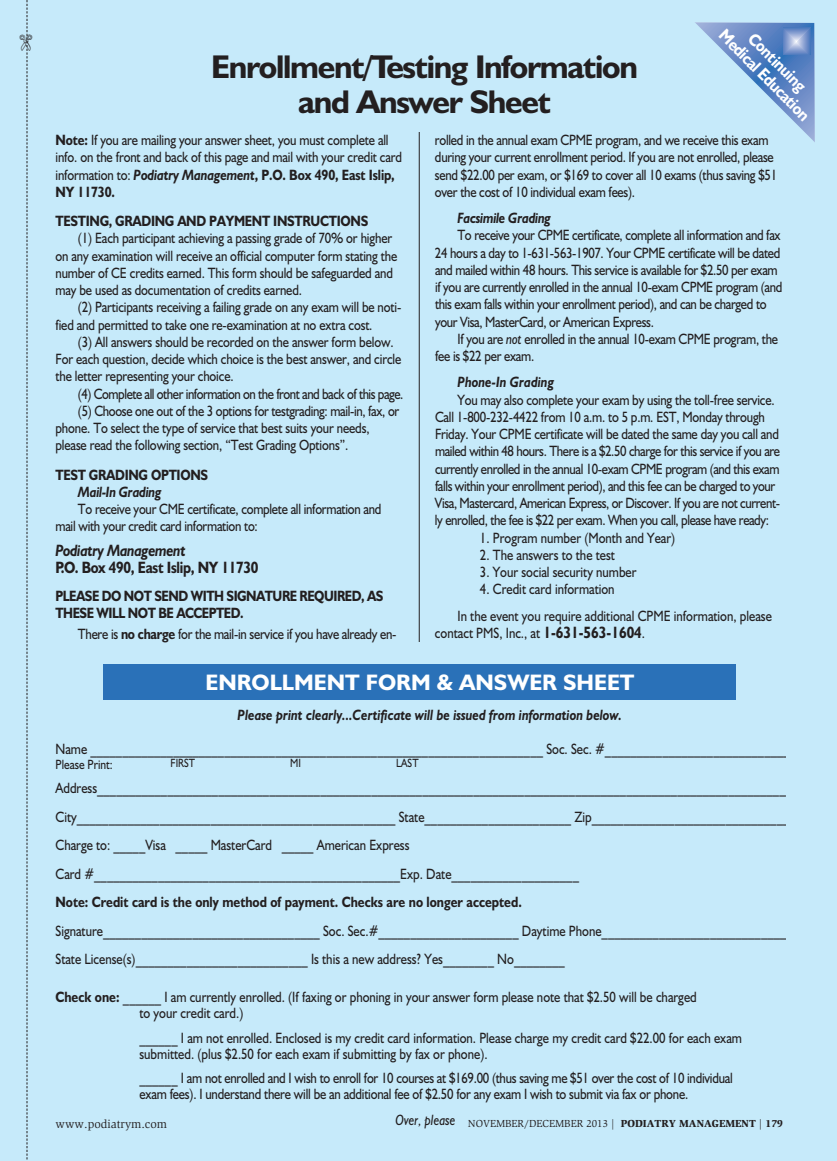
<style>
.page{position:relative;width:837px;height:1161px;background:#c6eafa}
.page>*{position:absolute;margin:0;border:0;box-sizing:border-box;transform-origin:0 0}
.t1{font:700 33px/34.5px "Humanist 521 BT";letter-spacing:-.04em;color:#231f20;text-align:center}
.t2{font:700 22.5px "Humanist 521 BT";color:#fff}
.t3{font:700 17.25px/18px "Humanist 521 BT";color:#fff;text-align:center;scale:.9 1}
.t4{font:700 16.5px "Humanist 521 BT";letter-spacing:-.02em;color:#231f20;scale:.85 1}
.t5{font:italic 700 16.5px "Humanist 521 BT";letter-spacing:-.02em;color:#231f20;scale:.85 1}
.t6{font:15px/17.2px "Humanist 521 BT";letter-spacing:-.015em;color:#231f20;scale:.85 1}
.t7{font:italic 700 15px "Humanist 521 BT";color:#231f20;scale:.85 1}
.t8{font:700 15px "Humanist 521 BT";color:#231f20;scale:.85 1}
.t9{font:700 15px/17.2px "Humanist 521 BT";letter-spacing:-.04em;color:#231f20;scale:.85 1}
.t10{font:15px "Humanist 521 BT";letter-spacing:-.035em;color:#231f20;scale:.85 1}
.t11{font:700 15px "Humanist 521 BT";letter-spacing:-.02em;color:#231f20;scale:.85 1}
.t12{font:italic 700 15px "Humanist 521 BT";letter-spacing:-.02em;color:#231f20;scale:.85 1}
.t13{font:13.5px "Humanist 521 BT";color:#231f20;scale:.85 1}
.t14{font:12px "Slimbach";color:#231f20}
.t15{font:12px "Humanist 521 BT";color:#231f20;scale:.85 1}
.t16{font:10.5px "Slimbach";color:#231f20}
.s1{font-style:italic}
.s2{font-weight:700;font-size:16.5px}
.s3{font-weight:700}
.s4{font-weight:700;font-style:italic}
.s5{font-weight:900}
</style>
<div class="page">
<div style="left:104px;top:664px;width:632px;height:36px;background:#2a71b8"></div>
<hr style="left:419px;top:132px;width:1px;height:510px;background:#231f20">
<svg style="left:695px;top:22px;width:120px;height:120px"></svg>
<svg style="left:26px;top:0;width:2px;height:1160px"></svg>
<p class="t3" style="left:740px;top:14px;width:136px;rotate:45deg">Continuing<br>Medical Education</p>
<p class="t6" style="left:435px;top:133px;width:404px">rolled in the annual exam CPME program, and we receive this exam during your current enrollment period. If you are not enrolled, please send $22.00 per exam, or $169 to cover all 10 exams (thus saving $51 over the cost of 10 individual exam fees).</p>
<p class="t12" style="left:457px;top:213px;width:111px">Facsimile Grading</p>
<p class="t6" style="left:435px;top:228px;width:410px;text-indent:22px">To receive your CPME certificate, complete all information and fax 24 hours a day to 1-631-563-1907. Your CPME certificate will be dated and mailed within 48 hours. This service is available for $2.50 per exam if you are currently enrolled in the annual 10-exam CPME program (and this exam falls within your enrollment period), and can be charged to your Visa, MasterCard, or American Express.</p>
<p class="t6" style="left:435px;top:332px;width:405px;text-indent:22px">If you are <span class="s1">not</span> enrolled in the annual 10-exam CPME program, the fee is $22 per exam.</p>
<p class="t7" style="left:458px;top:377px;width:115px">Phone-In Grading</p>
<p class="t6" style="left:435px;top:393px;width:408px;text-indent:23px">You may also complete your exam by using the toll-free service.<br>Call 1-800-232-4422 from 10 a.m. to 5 p.m. EST, Monday through Friday. Your CPME certificate will be dated the same day you call and mailed within 48 hours. There is a $2.50 charge for this service if you are currently enrolled in the annual 10-exam CPME program (and this exam falls within your enrollment period), and this fee can be charged to your Visa, Mastercard, American Express, or Discover. If you are not current&shy;ly enrolled, the fee is $22 per exam. When you call, please have ready:</p>
<p class="t6" style="left:480px;top:531px;width:231px">1. Program number (Month and Year)</p>
<p class="t6" style="left:480px;top:548px;width:160px">2. The answers to the test</p>
<p class="t6" style="left:480px;top:565px;width:186px">3. Your social security number</p>
<p class="t6" style="left:457px;top:578px;width:371px;line-height:26.2px;text-indent:23px">4. Credit card information<br>In the event you require additional CPME information, please</p>
<p class="t6" style="left:435px;top:626px;width:249px">contact PMS, Inc., at <span class="s2">1-631-563-1604</span>.</p>
<h1 class="t1" style="left:211px;top:53px;width:428px">Enrollment/Testing Information and Answer Sheet</h1>
<p class="t6" style="left:55px;top:133px;width:409px"><span class="s3">Note:</span> If you are mailing your answer sheet, you must complete all info. on the front and back of this page and mail with your credit card information to: <span class="s4">Podiatry Management</span><span class="s3">, P.O. Box 490, East Islip, NY 11730.</span></p>
<p class="t11" style="left:55px;top:216px;width:370px">TESTING, GRADING AND PAYMENT INSTRUCTIONS</p>
<p class="t6" style="left:55px;top:231px;width:404px;text-indent:23px">(1) Each participant achieving a passing grade of 70% or higher on any examination will receive an official computer form stating the number of CE credits earned. This form should be safeguarded and may be used as documentation of credits earned.</p>
<p class="t6" style="left:55px;top:300px;width:408px;text-indent:23px">(2) Participants receiving a failing grade on any exam will be noti&shy;fied and permitted to take one re-examination at no extra cost.</p>
<p class="t6" style="left:55px;top:335px;width:408px;text-indent:23px">(3) All answers should be recorded on the answer form below.<br>For each question, decide which choice is the best answer, and circle the letter representing your choice.</p>
<p class="t10" style="left:78px;top:388px;width:384px">(4) Complete all other information on the front and back of this page.</p>
<p class="t6" style="left:78px;top:404px;width:379px">(5) Choose one out of the 3 options for testgrading: mail-in, fax, or</p>
<p class="t6" style="left:55px;top:421px;width:371px">phone. To select the type of service that best suits your needs,</p>
<p class="t6" style="left:55px;top:438px;width:346px">please read the following section, “Test Grading Options”.</p>
<p class="t11" style="left:55px;top:469px;width:181px">TEST GRADING OPTIONS</p>
<p class="t12" style="left:78px;top:487px;width:100px">Mail-In Grading</p>
<p class="t6" style="left:55px;top:502px;width:385px;text-indent:22px">To receive your CME certificate, complete all information and mail with your credit card information to:</p>
<p class="t5" style="left:55px;top:545px;width:155px">Podiatry Management</p>
<p class="t4" style="left:55px;top:562px;width:240px">P.O. Box 490, East Islip, NY 11730</p>
<p class="t9" style="left:55px;top:589px;width:387px">PLEASE DO NOT SEND WITH SIGNATURE REQUIRED, AS<br>THESE WILL NOT BE ACCEPTED.</p>
<p class="t6" style="left:78px;top:627px;width:376px">There is <span class="s3">no charge</span> for the mail-in service if you have already en-</p>
<h2 class="t2" style="left:206px;top:675px;width:430px">ENROLLMENT FORM &amp; ANSWER SHEET</h2>
<p class="t7" style="left:238px;top:709px;width:454px">Please print clearly...Certificate will be issued from information below.</p>
<p class="t6" style="left:55px;top:742px;width:873px">Name _______________________________________________________________________ Soc. Sec. #______________________________</p>
<p class="t13" style="left:55px;top:760px;width:69px">Please Print:</p>
<p class="t15" style="left:171px;top:759px;width:30px">FIRST</p>
<p class="t15" style="left:290px;top:759px;width:14px">MI</p>
<p class="t15" style="left:396px;top:759px;width:28px">LAST</p>
<p class="t6" style="left:55px;top:776px;width:872px;line-height:28.5px">Address_____________________________________________________________________________________________________________ City__________________________________________________ State_______________________ Zip________________________________ Charge to: _____Visa _____ MasterCard _____ American Express<br>Card #________________________________________________Exp. Date____________________</p>
<p class="t8" style="left:55px;top:897px;width:550px">Note: Credit card is the only method of payment. Checks are no longer accepted.</p>
<p class="t6" style="left:55px;top:918px;width:862px;line-height:28.5px">Signature__________________________________ Soc. Sec.#______________________ Daytime Phone_____________________________<br>State License(s)___________________________ Is this a new address? Yes________ No________</p>
<p class="t6" style="left:139px;top:991px;width:657px;line-height:15.8px;text-indent:-84px"><span class="s3">Check one:</span> ______ I am currently enrolled. (If faxing or phoning in your answer form please note that $2.50 will be charged to your credit card.)</p>
<p class="t6" style="left:139px;top:1032px;width:710px;line-height:15.8px">______ I am not enrolled. Enclosed is my credit card information. Please charge my credit card $22.00 for each exam submitted. (plus $2.50 for each exam if submitting by fax or phone).</p>
<p class="t6" style="left:139px;top:1072px;width:699px;line-height:15.8px">______ I am not enrolled and I wish to enroll for 10 courses at $169.00 (thus saving me $51 over the cost of 10 individual exam fees). I understand there will be an additional fee of $2.50 for any exam I wish to submit via fax or phone.</p>
<p class="t14" style="left:56px;top:1119px;width:113px">www.podiatrym.com</p>
<p class="t16" style="left:396px;top:1119px;width:389px"><sup>Over,</sup> <sup>please</sup> NOVEMBER/DECEMBER 2013 | <span class="s5">PODIATRY MANAGEMENT | 179</span></p>
</div>
